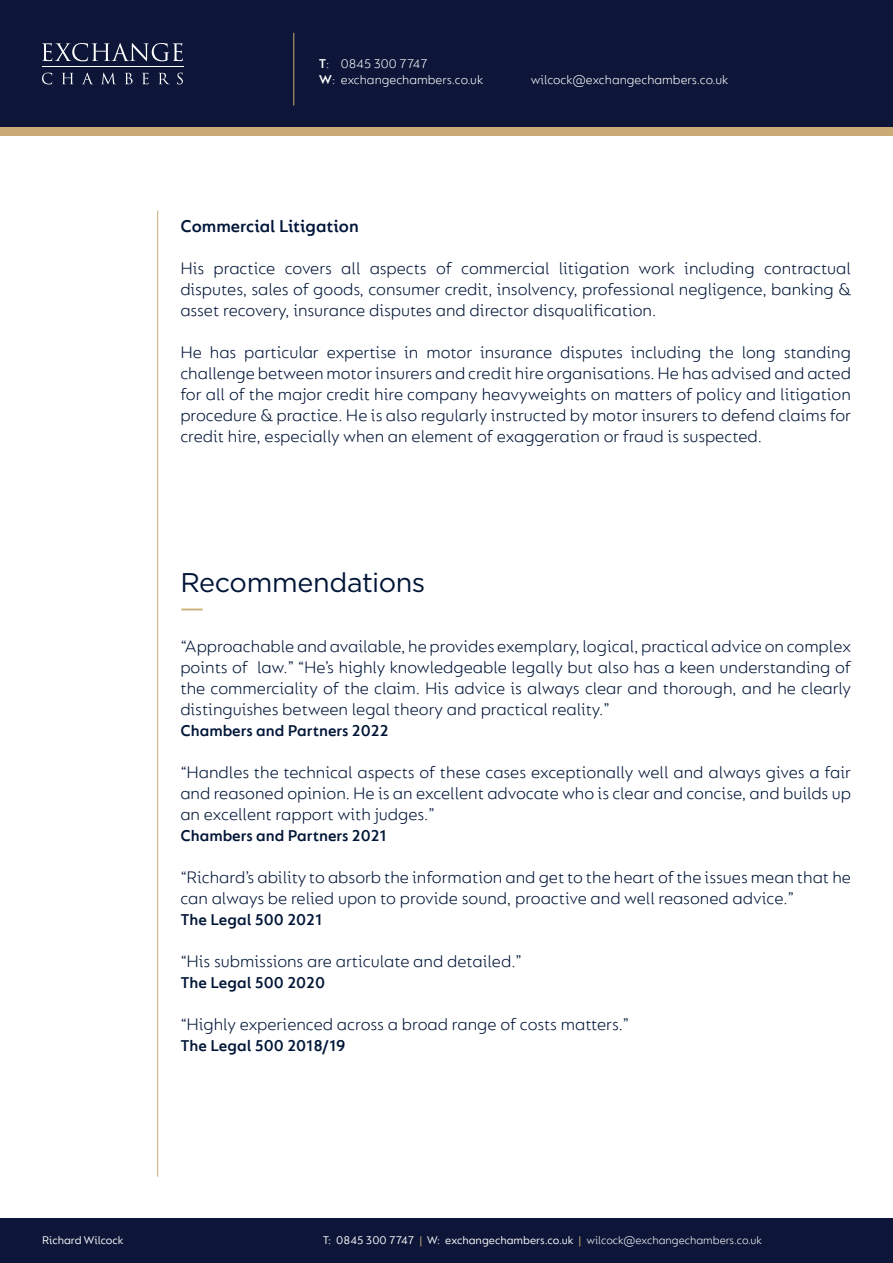
<style>
.page{position:relative;width:893px;height:1263px;background:#fff}
.page>*{position:absolute;margin:0;border:0;box-sizing:border-box;transform-origin:0 0}
.t1{font:27px "Gotham";letter-spacing:-.015em;color:#001537}
.t2{font:300 18px/21px "FS Lucas";color:#001537;text-align:justify}
.t3{font:600 18px "FS Lucas";color:#001537}
.t4{font:600 16.5px "FS Lucas";color:#001537}
.t5{font:300 13.5px/16.2px "FS Lucas";color:#fff}
.t6{font:12px "FS Lucas";color:#fff}
.s1{font-weight:600}
.s2{color:#cbaa76}
.s3{font-weight:300}
</style>
<div class="page">
<div style="left:0;top:64px;width:893px;height:72px;background:#cbaa76"></div>
<div style="left:0;top:0;width:893px;height:127px;background:#0d1638"></div>
<div style="left:0;top:1219px;width:893px;height:44px;background:#0d1638"></div>
<hr style="left:42px;top:67px;width:142px;height:1px;background:#fff">
<svg style="left:42px;top:43px;width:141px;height:18px"></svg>
<svg style="left:42px;top:73px;width:10px;height:11px"></svg>
<svg style="left:62px;top:73px;width:11px;height:11px"></svg>
<svg style="left:82px;top:73px;width:11px;height:11px"></svg>
<svg style="left:102px;top:73px;width:13px;height:11px"></svg>
<svg style="left:125px;top:73px;width:8px;height:11px"></svg>
<svg style="left:142px;top:73px;width:7px;height:11px"></svg>
<svg style="left:159px;top:73px;width:10px;height:11px"></svg>
<svg style="left:177px;top:73px;width:6px;height:11px"></svg>
<hr style="left:293px;top:33px;width:1px;height:73px;background:#cbaa76">
<hr style="left:157px;top:211px;width:1px;height:966px;background:#cbaa76">
<svg style="left:181px;top:609px;width:21px;height:1px"></svg>
<p class="t5" style="left:319px;top:55px;width:166px"><span class="s1">T</span>: 0845 300 7747<br><span class="s1">W</span>: exchangechambers.co.uk</p>
<p class="t5" style="left:531px;top:71px;width:199px">wilcock@exchangechambers.co.uk</p>
<p class="t3" style="left:180px;top:215px;width:180px">Commercial Litigation</p>
<p class="t2" style="left:180px;top:257px;width:672px">His practice covers all aspects of commercial litigation work including contractual disputes, sales of goods, consumer credit, insolvency, professional negligence, banking &amp; asset recovery, insurance disputes and director disqualification.</p>
<p class="t2" style="left:180px;top:341px;width:672px">He has particular expertise in motor insurance disputes including the long standing challenge between motor insurers and credit hire organisations. He has advised and acted for all of the major credit hire company heavyweights on matters of policy and litigation procedure &amp; practice. He is also regularly instructed by motor insurers to defend claims for credit hire, especially when an element of exaggeration or fraud is suspected.</p>
<p class="t1" style="left:180px;top:565px;width:247px">Recommendations</p>
<p class="t2" style="left:180px;top:635px;width:672px">“Approachable and available, he provides exemplary, logical, practical advice on complex points of law.” “He’s highly knowledgeable legally but also has a keen understanding of the commerciality of the claim. His advice is always clear and thorough, and he clearly distinguishes between legal theory and practical reality.”</p>
<p class="t4" style="left:180px;top:721px;width:210px">Chambers and Partners 2022</p>
<p class="t2" style="left:180px;top:761px;width:672px">“Handles the technical aspects of these cases exceptionally well and always gives a fair and reasoned opinion. He is an excellent advocate who is clear and concise, and builds up an excellent rapport with judges.”</p>
<p class="t4" style="left:180px;top:826px;width:208px">Chambers and Partners 2021</p>
<p class="t2" style="left:180px;top:866px;width:672px">“Richard’s ability to absorb the information and get to the heart of the issues mean that he can always be relied upon to provide sound, proactive and well reasoned advice.”</p>
<p class="t4" style="left:180px;top:910px;width:143px">The Legal 500 2021</p>
<p class="t2" style="left:180px;top:950px;width:343px">“His submissions are articulate and detailed.”</p>
<p class="t4" style="left:180px;top:973px;width:146px">The Legal 500 2020</p>
<p class="t2" style="left:180px;top:1013px;width:451px">“Highly experienced across a broad range of costs matters.”</p>
<p class="t4" style="left:180px;top:1036px;width:167px">The Legal 500 2018/19</p>
<p class="t6" style="left:42px;top:1233px;width:83px">Richard Wilcock</p>
<p class="t6" style="left:323px;top:1233px;width:441px">T: 0845 300 7747 <span class="s2">|</span> W: exchangechambers.co.uk <span class="s2">|</span> <span class="s3">wilcock@exchangechambers.co.uk</span></p>
</div>
